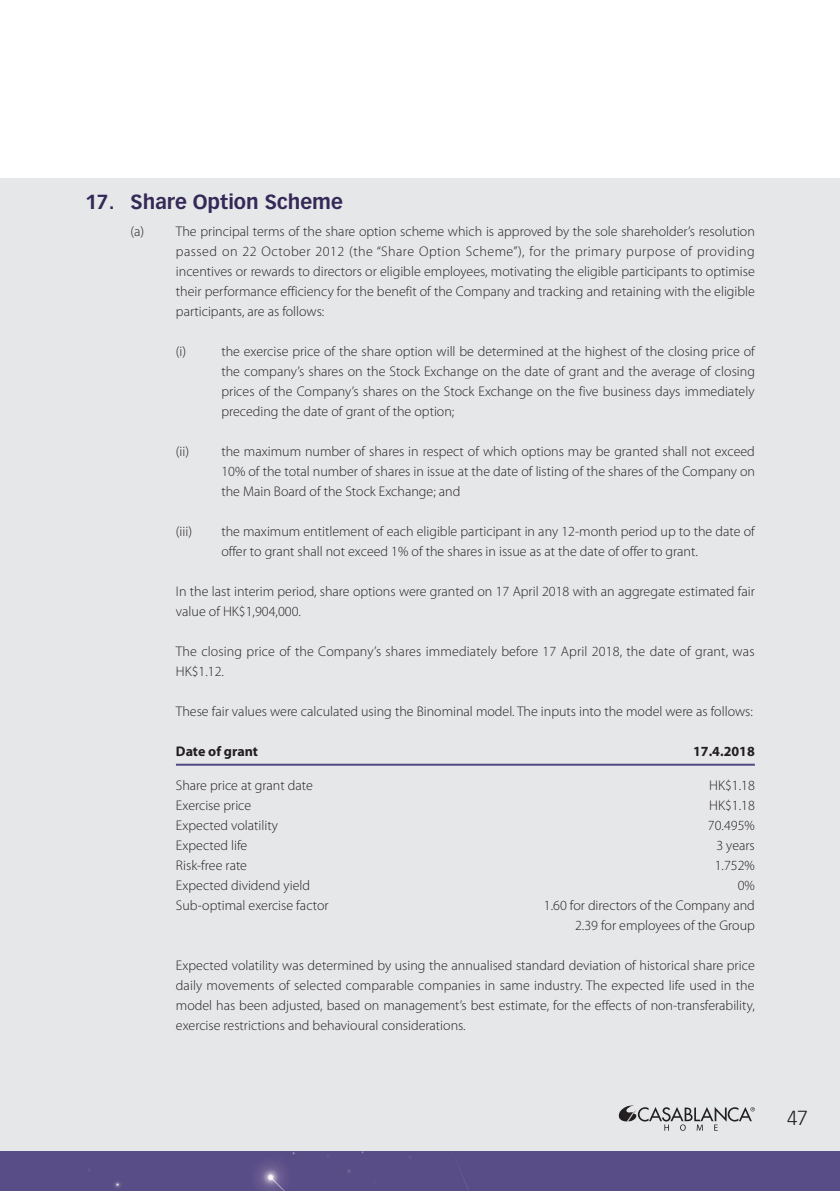
<style>
.page{position:relative;width:840px;height:1191px;background:#fff}
.page>*{position:absolute;margin:0;border:0;box-sizing:border-box;transform-origin:0 0}
.Note_Subhead_1{font:700 20px "Vectora LT Std";color:#352958}
.t1{font:300 20px "Vectora LT Std";color:#231f20}
.Note_Table_1_Colume{font:300 14px/20px "Myriad Pro";color:#231f20;text-align:justify}
.Note_Table_1_Colume-2{font:700 14px "Myriad Pro";color:#231f20}
</style>
<div class="page">
<div style="left:1px;top:178px;width:838px;height:1013px;background:#e6e7e9"></div>
<svg style="left:618px;top:1105px;width:136px;height:25px"></svg>
<div style="left:1px;top:1151px;width:838px;height:40px;background:#594d87"></div>
<hr style="left:176px;top:763px;width:578px;height:2px;background:#524784">
<p class="Note_Subhead_1" style="left:85px;top:190px;width:259px">17. Share Option Scheme</p>
<p class="Note_Table_1_Colume" style="left:176px;top:221px;width:580px;text-indent:-45px">(a) The principal terms of the share option scheme which is approved by the sole shareholder’s resolution passed on 22 October 2012 (the “Share Option Scheme”), for the primary purpose of providing incentives or rewards to directors or eligible employees, motivating the eligible participants to optimise their performance efficiency for the benefit of the Company and tracking and retaining with the eligible participants, are as follows:</p>
<p class="Note_Table_1_Colume" style="left:176px;top:341px;width:12px">(i)</p>
<p class="Note_Table_1_Colume" style="left:221px;top:341px;width:535px">the exercise price of the share option will be determined at the highest of the closing price of the company’s shares on the Stock Exchange on the date of grant and the average of closing prices of the Company’s shares on the Stock Exchange on the five business days immediately preceding the date of grant of the option;</p>
<p class="Note_Table_1_Colume" style="left:221px;top:441px;width:535px;text-indent:-45px">(ii) the maximum number of shares in respect of which options may be granted shall not exceed 10% of the total number of shares in issue at the date of listing of the shares of the Company on the Main Board of the Stock Exchange; and</p>
<p class="Note_Table_1_Colume" style="left:176px;top:521px;width:18px">(iii)</p>
<p class="Note_Table_1_Colume" style="left:221px;top:521px;width:534px">the maximum entitlement of each eligible participant in any 12-month period up to the date of offer to grant shall not exceed 1% of the shares in issue as at the date of offer to grant.</p>
<p class="Note_Table_1_Colume" style="left:176px;top:581px;width:580px">In the last interim period, share options were granted on 17 April 2018 with an aggregate estimated fair value of HK$1,904,000.</p>
<p class="Note_Table_1_Colume" style="left:176px;top:641px;width:579px">The closing price of the Company’s shares immediately before 17 April 2018, the date of grant, was<br>HK$1.12.</p>
<p class="Note_Table_1_Colume" style="left:176px;top:701px;width:578px">These fair values were calculated using the Binominal model. The inputs into the model were as follows:</p>
<p class="Note_Table_1_Colume-2" style="left:176px;top:742px;width:83px">Date of grant</p>
<p class="Note_Table_1_Colume-2" style="left:692px;top:742px;width:63px">17.4.2018</p>
<p class="Note_Table_1_Colume" style="left:176px;top:775px;width:138px">Share price at grant date</p>
<p class="Note_Table_1_Colume" style="left:708px;top:775px;width:47px">HK$1.18</p>
<p class="Note_Table_1_Colume" style="left:176px;top:795px;width:77px">Exercise price</p>
<p class="Note_Table_1_Colume" style="left:708px;top:795px;width:47px">HK$1.18</p>
<p class="Note_Table_1_Colume" style="left:176px;top:815px;width:103px">Expected volatility</p>
<p class="Note_Table_1_Colume" style="left:707px;top:815px;width:48px">70.495%</p>
<p class="Note_Table_1_Colume" style="left:176px;top:835px;width:73px">Expected life</p>
<p class="Note_Table_1_Colume" style="left:716px;top:835px;width:40px">3 years</p>
<p class="Note_Table_1_Colume" style="left:176px;top:855px;width:73px">Risk-free rate</p>
<p class="Note_Table_1_Colume" style="left:714px;top:855px;width:42px">1.752%</p>
<p class="Note_Table_1_Colume" style="left:176px;top:875px;width:136px">Expected dividend yield</p>
<p class="Note_Table_1_Colume" style="left:737px;top:875px;width:19px">0%</p>
<p class="Note_Table_1_Colume" style="left:176px;top:895px;width:154px">Sub-optimal exercise factor</p>
<p class="Note_Table_1_Colume" style="left:543px;top:895px;width:212px">1.60 for directors of the Company and</p>
<p class="Note_Table_1_Colume" style="left:574px;top:915px;width:181px">2.39 for employees of the Group</p>
<p class="Note_Table_1_Colume" style="left:176px;top:955px;width:580px">Expected volatility was determined by using the annualised standard deviation of historical share price daily movements of selected comparable companies in same industry. The expected life used in the model has been adjusted, based on management’s best estimate, for the effects of non-transferability, exercise restrictions and behavioural considerations.</p>
<h1 class="t1" style="left:786px;top:1106px;width:22px">47</h1>
</div>
